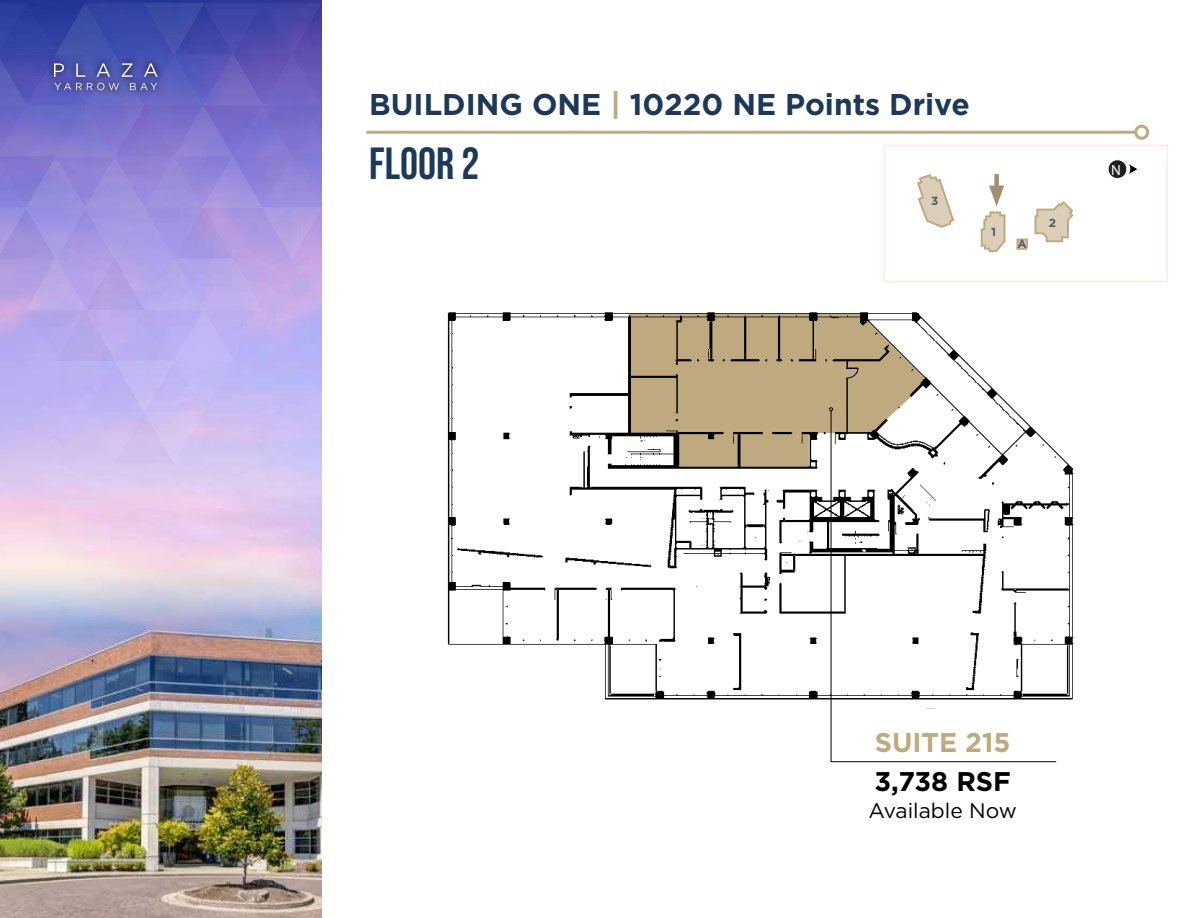
<style>
.page{position:relative;width:1188px;height:918px;background:#fff}
.page>*{position:absolute;margin:0;border:0;box-sizing:border-box;transform-origin:0 0}
.t1{font:45px "Bebas Neue";color:#1c3959}
.t2{font:700 30px "Gotham";color:#1d3959}
.t3{font:700 27px "Gotham";color:#bfaa7f}
.t4{font:700 27px "Gotham";color:#000}
.t5{font:21px "Gotham";color:#000}
.t6{font:700 14.7px "Gill Sans Std";color:#fff}
.t7{font:700 11.7px "Gotham";color:#58595b}
.s1{color:#bfaa7f}
</style>
<div class="page">
<img style="left:0;top:0;width:322px;height:918px">
<hr style="left:366px;top:131px;width:770px;height:3px;background:#bfaa7f">
<div style="left:1134px;top:125px;width:15px;height:15px;border:3px solid #bfaa7f;border-radius:50%"></div>
<svg style="left:917px;top:174px;width:38px;height:54px"></svg>
<svg style="left:1108px;top:159px;width:29px;height:20px"></svg>
<svg style="left:1016px;top:201px;width:58px;height:49px"></svg>
<div style="left:994px;top:174px;width:5px;height:20px;background:#a0906c"></div>
<svg style="left:980px;top:186px;width:26px;height:67px"></svg>
<div style="left:884px;top:145px;width:284px;height:137px;border:2px solid #feebe2"></div>
<img style="left:447px;top:312px;width:627px;height:388px">
<svg style="left:830px;top:410px;width:227px;height:352px"></svg>
<svg style="left:629px;top:313px;width:299px;height:154px;fill:#bfaa7f"></svg>
<svg style="left:0;top:3px;width:322px;height:461px;background:#978ed8"></svg>
<p class="t2" style="left:369px;top:85px;width:602px">BUILDING ONE <span class="s1">|</span> 10220 NE Points Drive</p>
<h1 class="t1" style="left:369px;top:138px;width:112px">FLOOR 2</h1>
<p class="t7" style="left:931px;top:193px;width:9px">3</p>
<p class="t7" style="left:991px;top:224px;width:6px">1</p>
<p class="t7" style="left:1018px;top:236px;width:11px">A</p>
<p class="t7" style="left:1049px;top:215px;width:9px">2</p>
<p class="t6" style="left:1111px;top:161px;width:11px">N</p>
<p class="t3" style="left:875px;top:724px;width:137px">SUITE 215</p>
<p class="t4" style="left:874px;top:763px;width:138px">3,738 RSF</p>
<p class="t5" style="left:869px;top:797px;width:150px">Available Now</p>
</div>
